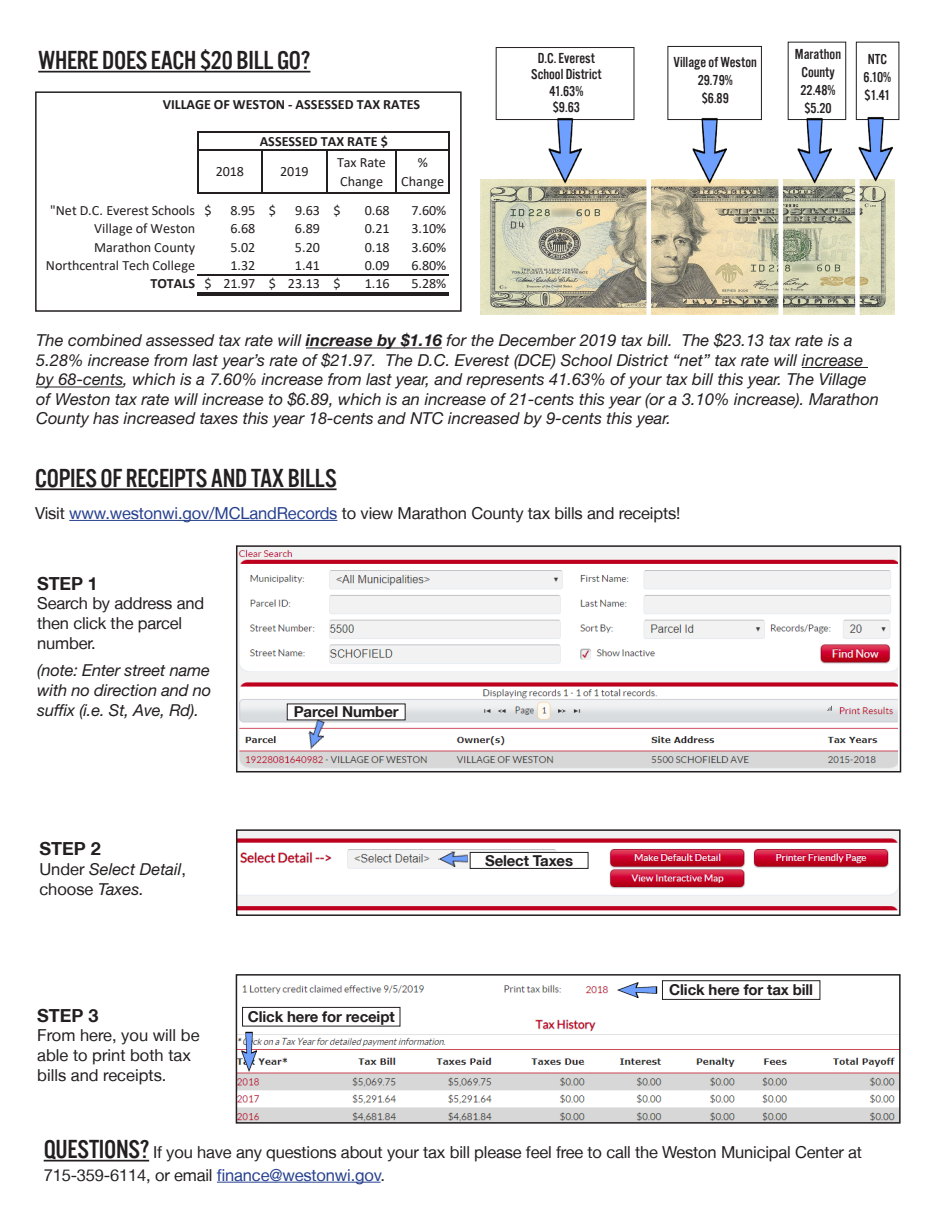
<style>
.page{position:relative;width:945px;height:1215px;background:#fff}
.page>*{position:absolute;margin:0;border:0;box-sizing:border-box;transform-origin:0 0}
.t1{font:27px "Alternate Gothic LT No 3";letter-spacing:-.01em;color:#231f20}
.t2{font:700 18px "Helvetica Neue LT";color:#231f20}
.t3{font:italic 16.5px/19.5px "Helvetica Neue LT Std";color:#231f20}
.t4{font:16.5px/19.8px "Helvetica Neue LT";letter-spacing:-.01em;color:#231f20}
.t5{font:15px/16.5px "Alternate Gothic LT No 3";color:#231f20;text-align:center}
.t6{font:700 15px "Helvetica Neue LT";letter-spacing:-.01em;color:#231f20}
.t7{font:14.1px/18.5px "Calibri";letter-spacing:-.005em;color:#231f20}
.t8{font:700 14.1px "Calibri";letter-spacing:.005em;color:#231f20}
.s1{font-weight:700}
.s2{color:#253f8e}
.s3{font-family:"Helvetica Neue LT";font-style:normal}
.s4{font-family:"Alternate Gothic LT No 3";font-size:27px}
</style>
<div class="page">
<hr style="left:38px;top:71px;width:272px;height:2px;background:#231f20">
<hr style="left:44px;top:1160px;width:105px;height:2px;background:#231f20">
<hr style="left:217px;top:1182px;width:164px;height:1px;background:#253f8e">
<hr style="left:35px;top:488px;width:302px;height:2px;background:#231f20">
<hr style="left:69px;top:520px;width:268px;height:1px;background:#253f8e">
<div style="left:668px;top:46px;width:94px;height:74px;border:1px solid #231f20"></div>
<div style="left:788px;top:42px;width:58px;height:78px;border:1px solid #231f20"></div>
<div style="left:856px;top:42px;width:43px;height:78px;border:1px solid #231f20"></div>
<div style="left:496px;top:47px;width:138px;height:73px;border:1px solid #231f20"></div>
<img style="left:480px;top:179px;width:415px;height:135px">
<div style="left:646px;top:134px;width:5px;height:195px;background:#fff"></div>
<div style="left:778px;top:152px;width:5px;height:166px;background:#fff"></div>
<div style="left:855px;top:161px;width:5px;height:170px;background:#fff"></div>
<img style="left:548px;top:118px;width:34px;height:65px">
<img style="left:693px;top:118px;width:33px;height:65px">
<img style="left:798px;top:118px;width:33px;height:65px">
<img style="left:859px;top:117px;width:33px;height:64px">
<div style="left:35px;top:91px;width:427px;height:221px;border:2px solid #231f20"></div>
<hr style="left:197px;top:131px;width:1px;height:62px;background:#231f20">
<hr style="left:448px;top:133px;width:2px;height:60px;background:#231f20">
<hr style="left:262px;top:151px;width:1px;height:42px;background:#231f20">
<hr style="left:326px;top:151px;width:1px;height:42px;background:#231f20">
<hr style="left:396px;top:151px;width:1px;height:42px;background:#231f20">
<hr style="left:198px;top:131px;width:252px;height:2px;background:#231f20">
<hr style="left:198px;top:150px;width:252px;height:1px;background:#231f20">
<hr style="left:198px;top:192px;width:252px;height:1px;background:#231f20">
<hr style="left:198px;top:274px;width:251px;height:1px;background:#231f20">
<hr style="left:198px;top:292px;width:251px;height:2px;background:#231f20">
<hr style="left:198px;top:295px;width:251px;height:1px;background:#231f20">
<hr style="left:306px;top:348px;width:136px;height:1px;background:#231f20">
<hr style="left:802px;top:367px;width:66px;height:1px;background:#231f20">
<hr style="left:36px;top:387px;width:87px;height:1px;background:#231f20">
<img style="left:239px;top:548px;width:658px;height:221px">
<div style="left:236px;top:545px;width:665px;height:227px;border:2px solid #231f20"></div>
<img style="left:239px;top:832px;width:659px;height:79px">
<div style="left:236px;top:829px;width:665px;height:87px;border:2px solid #231f20"></div>
<img style="left:239px;top:980px;width:659px;height:141px">
<div style="left:236px;top:974px;width:665px;height:150px;border:2px solid #231f20"></div>
<div style="left:287px;top:704px;width:118px;height:16px;background:#fff"></div>
<img style="left:304px;top:719px;width:25px;height:33px">
<div style="left:470px;top:852px;width:118px;height:16px;background:#fff"></div>
<div style="left:470px;top:852px;width:118px;height:17px;border:1px solid #231f20"></div>
<img style="left:437px;top:851px;width:31px;height:16px">
<div style="left:243px;top:1007px;width:157px;height:19px;background:#fff"></div>
<div style="left:242px;top:1007px;width:158px;height:19px;border:1px solid #231f20"></div>
<img style="left:241px;top:1032px;width:16px;height:40px">
<div style="left:662px;top:981px;width:158px;height:18px;background:#fff"></div>
<div style="left:662px;top:980px;width:158px;height:20px;border:1px solid #231f20"></div>
<img style="left:617px;top:982px;width:40px;height:16px">
<p class="t1" style="left:38px;top:46px;width:274px">WHERE DOES EACH $20 BILL GO?</p>
<p class="t8" style="left:163px;top:94px;width:259px">VILLAGE OF WESTON - ASSESSED TAX RATES</p>
<p class="t8" style="left:260px;top:131px;width:130px">ASSESSED TAX RATE $</p>
<p class="t7" style="left:216px;top:162px;width:30px">2018</p>
<p class="t7" style="left:280px;top:162px;width:30px">2019</p>
<p class="t7" style="left:337px;top:153px;width:50px">Tax Rate<br>Change</p>
<p class="t7" style="left:401px;top:153px;width:44px;text-align:center">%<br>Change</p>
<p class="t7" style="left:50px;top:201px;width:163px">"Net D.C. Everest Schools $</p>
<p class="t7" style="left:231px;top:201px;width:47px">8.95 $</p>
<p class="t7" style="left:295px;top:201px;width:47px">9.63 $</p>
<p class="t7" style="left:365px;top:201px;width:26px">0.68</p>
<p class="t7" style="left:411px;top:201px;width:36px">7.60%</p>
<p class="t7" style="left:94px;top:219px;width:103px">Village of Weston</p>
<p class="t7" style="left:230px;top:219px;width:26px">6.68</p>
<p class="t7" style="left:295px;top:219px;width:26px">6.89</p>
<p class="t7" style="left:365px;top:219px;width:26px">0.21</p>
<p class="t7" style="left:411px;top:219px;width:36px">3.10%</p>
<p class="t7" style="left:94px;top:237px;width:102px">Marathon County</p>
<p class="t7" style="left:230px;top:237px;width:26px">5.02</p>
<p class="t7" style="left:295px;top:237px;width:26px">5.20</p>
<p class="t7" style="left:365px;top:237px;width:26px">0.18</p>
<p class="t7" style="left:411px;top:237px;width:36px">3.60%</p>
<p class="t7" style="left:46px;top:256px;width:151px">Northcentral Tech College</p>
<p class="t7" style="left:230px;top:256px;width:26px">1.32</p>
<p class="t7" style="left:295px;top:256px;width:26px">1.41</p>
<p class="t7" style="left:365px;top:256px;width:26px">0.09</p>
<p class="t7" style="left:411px;top:256px;width:36px">6.80%</p>
<p class="t7" style="left:150px;top:274px;width:192px"><span class="s1">TOTALS</span> $ 21.97 $ 23.13 $</p>
<p class="t7" style="left:365px;top:274px;width:26px">1.16</p>
<p class="t7" style="left:411px;top:274px;width:36px">5.28%</p>
<p class="t5" style="left:531px;top:49px;width:72px">D.C. Everest<br>School District</p>
<p class="t5" style="left:549px;top:82px;width:36px">41.63%</p>
<p class="t5" style="left:553px;top:99px;width:29px">$9.63</p>
<p class="t5" style="left:674px;top:54px;width:85px">Village of Weston</p>
<p class="t5" style="left:698px;top:72px;width:37px">29.79%</p>
<p class="t5" style="left:702px;top:90px;width:29px">$6.89</p>
<p class="t5" style="left:795px;top:45px;width:48px;line-height:18px">Marathon<br>County</p>
<p class="t5" style="left:800px;top:82px;width:37px">22.48%</p>
<p class="t5" style="left:804px;top:100px;width:29px">$5.20</p>
<p class="t5" style="left:868px;top:50px;width:21px">NTC</p>
<p class="t5" style="left:864px;top:68px;width:29px">6.10%</p>
<p class="t5" style="left:864px;top:86px;width:27px">$1.41</p>
<p class="t3" style="left:36px;top:330px;width:844px">The combined assessed tax rate will <span class="s1">increase by $1.16</span> for the December 2019 tax bill. The $23.13 tax rate is a 5.28% increase from last year’s rate of $21.97. The D.C. Everest (DCE) School District “net” tax rate will increase by 68-cents, which is a 7.60% increase from last year, and represents 41.63% of your tax bill this year. The Village of Weston tax rate will increase to $6.89, which is an increase of 21-cents this year (or a 3.10% increase). Marathon County has increased taxes this year 18-cents and NTC increased by 9-cents this year.</p>
<p class="t1" style="left:35px;top:464px;width:303px">COPIES OF RECEIPTS AND TAX BILLS</p>
<p class="t4" style="left:35px;top:503px;width:647px">Visit <span class="s2">www.westonwi.gov/MCLandRecords</span> to view Marathon County tax bills and receipts!</p>
<p class="t2" style="left:37px;top:572px;width:62px">STEP 1</p>
<p class="t4" style="left:37px;top:593px;width:168px">Search by address and then click the parcel number.</p>
<p class="t3" style="left:37px;top:660px;width:176px;text-align:justify">(note: Enter street name with no direction and no suffix (i.e. St, Ave, Rd).</p>
<p class="t6" style="left:294px;top:703px;width:106px">Parcel Number</p>
<p class="t2" style="left:39px;top:838px;width:63px">STEP 2</p>
<p class="t3" style="left:39px;top:859px;width:148px"><span class="s3">Under</span> Select Detail<span class="s3">, choose</span> Taxes.</p>
<p class="t2" style="left:37px;top:1004px;width:63px">STEP 3</p>
<p class="t4" style="left:37px;top:1025px;width:164px">From here, you will be able to print both tax bills and receipts.</p>
<p class="t6" style="left:248px;top:1007px;width:148px">Click here for receipt</p>
<p class="t6" style="left:485px;top:851px;width:90px">Select Taxes</p>
<p class="t6" style="left:669px;top:981px;width:145px">Click here for tax bill</p>
<p class="t4" style="left:44px;top:1141px;width:820px;line-height:22.5px"><span class="s4">QUESTIONS?</span> If you have any questions about your tax bill please feel free to call the Weston Municipal Center at<br>715-359-6114, or email <span class="s2">finance@westonwi.gov</span>.</p>
</div>
